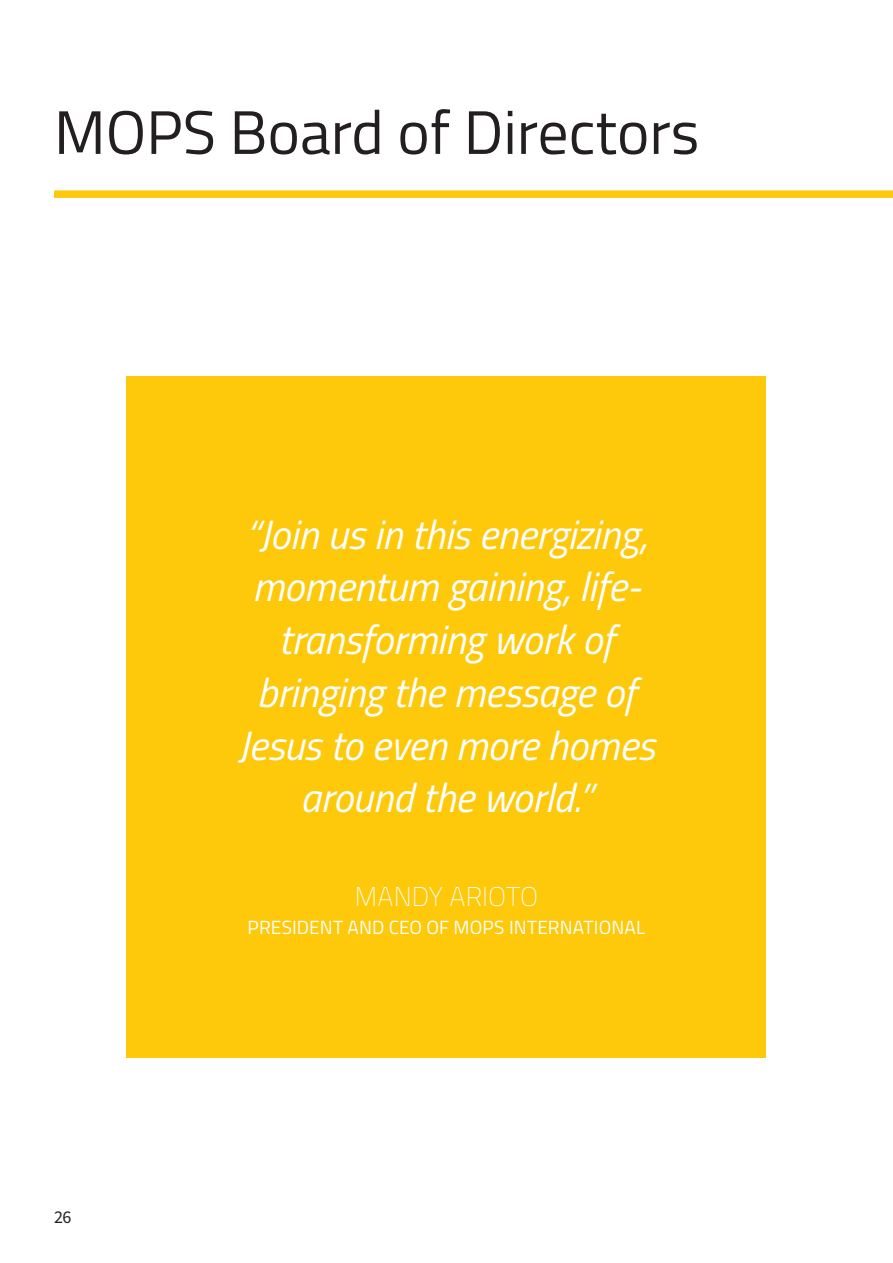
<style>
.page{position:relative;width:893px;height:1263px;background:#fff}
.page>*{position:absolute;margin:0;border:0;box-sizing:border-box;transform-origin:0 0}
._41_Header_black_Tit{font:61.5px "Titillium Web";color:#231f20}
._22_Slogan_black_Tit{font:italic 40.95px/52.7px "Titillium Web";letter-spacing:-.005em;color:#fff;text-align:center}
._22_Slogan_black_Tit-2{font:200 27px "Titillium Web";color:#fff}
._22_Slogan_black_Tit-3{font:19.05px "Titillium Web";letter-spacing:.005em;color:#fff}
.t1{font:18px "Source Sans Pro";color:#231f20}
</style>
<div class="page">
<div style="left:54px;top:190px;width:839px;height:8px;background:#fec80b"></div>
<div style="left:127px;top:377px;width:639px;height:681px;background:#fec80b"></div>
<p class="_41_Header_black_Tit" style="left:54px;top:87px;width:647px">MOPS Board of Directors</p>
<p class="_22_Slogan_black_Tit" style="left:238px;top:506px;width:419px">“Join us in this energizing, momentum gaining, life&shy;transforming work of bringing the message of<br>Jesus to even more homes around the world.”</p>
<p class="t1" style="left:54px;top:1205px;width:19px">26</p>
<p class="_22_Slogan_black_Tit-2" style="left:355px;top:877px;width:185px">MANDY ARIOTO</p>
<p class="_22_Slogan_black_Tit-3" style="left:248px;top:914px;width:399px">PRESIDENT AND CEO OF MOPS INTERNATIONAL</p>
</div>
